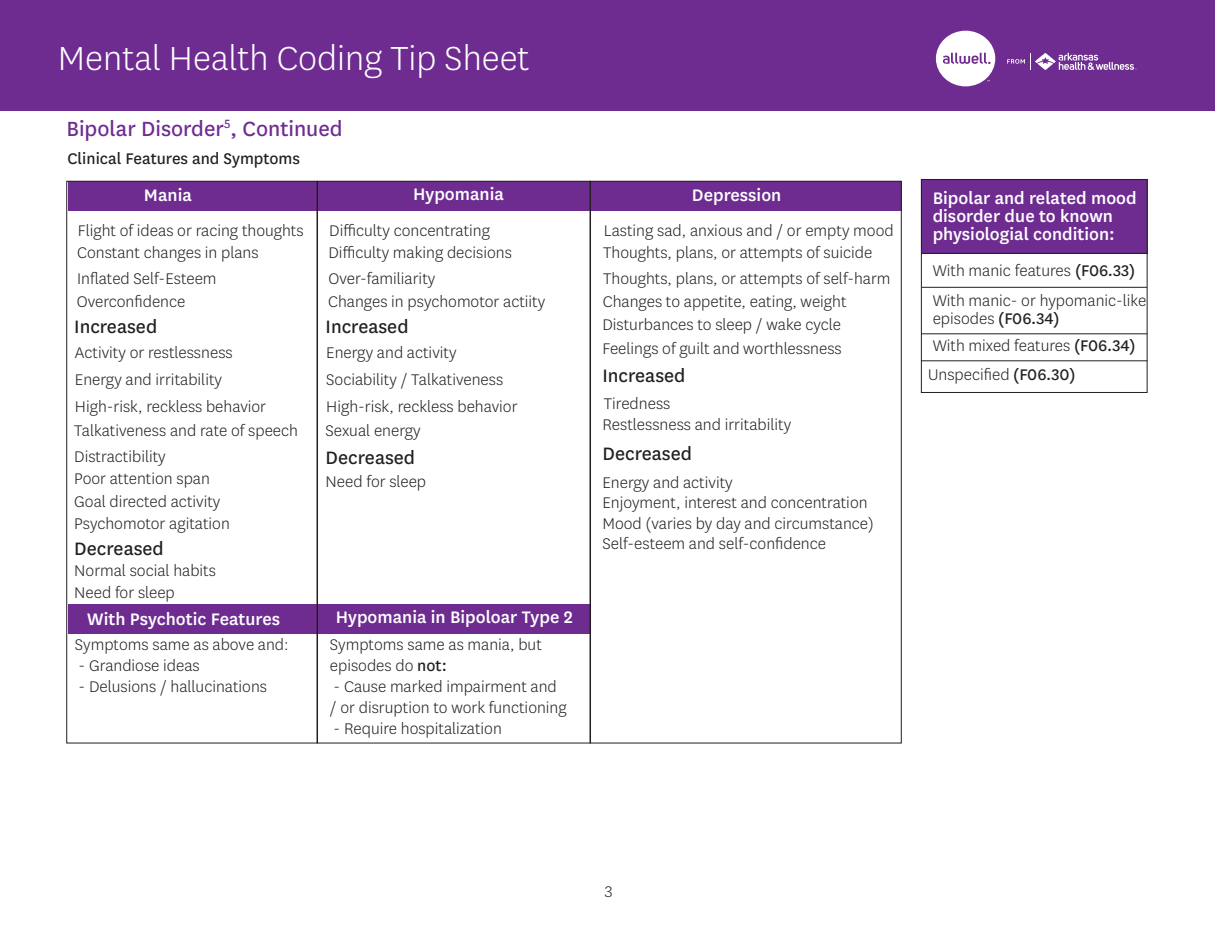
<style>
.page{position:relative;width:1215px;height:945px;background:#fff}
.page>*{position:absolute;margin:0;border:0;box-sizing:border-box;transform-origin:0 0}
.t1{font:300 39px "Centene Sans";color:#fff}
.t2{font:24px "Centene Sans";color:#6e2c91}
.t3{font:21px "Centene Sans";color:#231f20}
.t4{font:500 19.5px/18px "Centene Sans";color:#fff}
.t5{font:300 18px/22.2px "Centene Sans";color:#231f20}
.t6{font:18px "Centene Sans";color:#231f20}
.s1{font-weight:400}
</style>
<div class="page">
<div style="left:921px;top:179px;width:227px;height:75px;background:#6e2c91"></div>
<div style="left:68px;top:604px;width:522px;height:29px;background:#6e2c91"></div>
<div style="left:68px;top:181px;width:834px;height:29px;background:#6e2c91"></div>
<hr style="left:317px;top:181px;width:1px;height:562px;background:#231f20">
<hr style="left:921px;top:287px;width:226px;height:1px;background:#231f20">
<hr style="left:590px;top:181px;width:1px;height:562px;background:#231f20">
<hr style="left:921px;top:333px;width:227px;height:1px;background:#231f20">
<hr style="left:921px;top:360px;width:227px;height:1px;background:#231f20">
<div style="left:921px;top:179px;width:227px;height:214px;border:1px solid #231f20"></div>
<hr style="left:921px;top:253px;width:227px;height:1px;background:#231f20">
<div style="left:14px;top:0;width:1201px;height:111px;background:#6e2c91"></div>
<div style="left:0;top:0;width:74px;height:111px;background:#6e2c91"></div>
<svg style="left:1007px;top:53px;width:130px;height:17px"></svg>
<svg style="left:936px;top:31px;width:59px;height:55px"></svg>
<h1 class="t1" style="left:58px;top:34px;width:473px">Mental Health Coding Tip Sheet</h1>
<h2 class="t2" style="left:66px;top:112px;width:278px">Bipolar Disorder<sup>5</sup>, Continued</h2>
<h3 class="t6" style="left:68px;top:147px;width:234px">Clinical Features and Symptoms</h3>
<p class="t4" style="left:144px;top:184px;width:49px">Mania</p>
<p class="t4" style="left:413px;top:184px;width:92px">Hypomania</p>
<p class="t4" style="left:692px;top:184px;width:91px">Depression</p>
<p class="t5" style="left:77px;top:219px;width:228px">Flight of ideas or racing thoughts<br>Constant changes in plans</p>
<p class="t5" style="left:77px;top:267px;width:141px">Inflated Self-Esteem</p>
<p class="t5" style="left:77px;top:290px;width:110px">Overconfidence</p>
<p class="t3" style="left:74px;top:312px;width:84px">Increased</p>
<p class="t5" style="left:75px;top:341px;width:159px">Activity or restlessness</p>
<p class="t5" style="left:75px;top:368px;width:149px">Energy and irritability</p>
<p class="t5" style="left:75px;top:395px;width:193px">High-risk, reckless behavior</p>
<p class="t5" style="left:74px;top:419px;width:225px">Talkativeness and rate of speech</p>
<p class="t5" style="left:74px;top:444px;width:93px">Distractibility</p>
<p class="t5" style="left:74px;top:467px;width:137px">Poor attention span</p>
<p class="t5" style="left:74px;top:489px;width:148px">Goal directed activity</p>
<p class="t5" style="left:74px;top:512px;width:157px">Psychomotor agitation</p>
<p class="t3" style="left:74px;top:534px;width:91px">Decreased</p>
<p class="t5" style="left:74px;top:558px;width:143px">Normal social habits</p>
<p class="t5" style="left:74px;top:581px;width:102px">Need for sleep</p>
<p class="t5" style="left:329px;top:219px;width:185px">Difficulty concentrating<br>Difficulty making decisions</p>
<p class="t5" style="left:329px;top:267px;width:108px">Over-familiarity</p>
<p class="t5" style="left:328px;top:290px;width:219px">Changes in psychomotor actiity</p>
<p class="t3" style="left:326px;top:312px;width:84px">Increased</p>
<p class="t5" style="left:326px;top:341px;width:132px">Energy and activity</p>
<p class="t5" style="left:326px;top:368px;width:179px">Sociability / Talkativeness</p>
<p class="t5" style="left:326px;top:395px;width:193px">High-risk, reckless behavior</p>
<p class="t5" style="left:326px;top:419px;width:97px">Sexual energy</p>
<p class="t3" style="left:326px;top:444px;width:91px">Decreased</p>
<p class="t5" style="left:326px;top:470px;width:102px">Need for sleep</p>
<p class="t5" style="left:603px;top:219px;width:292px">Lasting sad, anxious and / or empty mood<br>Thoughts, plans, or attempts of suicide</p>
<p class="t5" style="left:602px;top:266px;width:290px;line-height:23.4px">Thoughts, plans, or attempts of self-harm Changes to appetite, eating, weight Disturbances to sleep / wake cycle Feelings of guilt and worthlessness</p>
<p class="t3" style="left:602px;top:362px;width:84px">Increased</p>
<p class="t5" style="left:604px;top:392px;width:68px">Tiredness</p>
<p class="t5" style="left:602px;top:413px;width:190px">Restlessness and irritability</p>
<p class="t3" style="left:602px;top:439px;width:91px">Decreased</p>
<p class="t5" style="left:602px;top:471px;width:132px">Energy and activity</p>
<p class="t5" style="left:602px;top:492px;width:273px;line-height:20.2px">Enjoyment, interest and concentration<br>Mood (varies by day and circumstance)<br>Self-esteem and self-confidence</p>
<p class="t4" style="left:87px;top:609px;width:194px">With Psychotic Features</p>
<p class="t4" style="left:336px;top:607px;width:239px">Hypomania in Bipoloar Type 2</p>
<p class="t5" style="left:75px;top:633px;width:215px">Symptoms same as above and:</p>
<p class="t5" style="left:79px;top:654px;width:123px">- Grandiose ideas</p>
<p class="t5" style="left:79px;top:675px;width:190px">- Delusions / hallucinations</p>
<p class="t5" style="left:330px;top:633px;width:213px;line-height:21px">Symptoms same as mania, but episodes do <span class="s1">not:</span></p>
<p class="t5" style="left:330px;top:675px;width:238px;line-height:21px">- Cause marked impairment and<br>/ or disruption to work functioning</p>
<p class="t5" style="left:334px;top:717px;width:170px">- Require hospitalization</p>
<p class="t4" style="left:933px;top:188px;width:206px">Bipolar and related mood disorder due to known physiologial condition:</p>
<p class="t5" style="left:933px;top:259px;width:204px">With manic features <span class="s1">(F06.33)</span></p>
<p class="t5" style="left:933px;top:291px;width:215px;line-height:18px">With manic- or hypomanic-like episodes <span class="s1">(F06.34)</span></p>
<p class="t5" style="left:933px;top:334px;width:204px">With mixed features <span class="s1">(F06.34)</span></p>
<p class="t5" style="left:928px;top:362px;width:149px">Unspecified <span class="s1">(F06.30)</span></p>
<p class="t5" style="left:605px;top:880px;width:9px">3</p>
</div>
